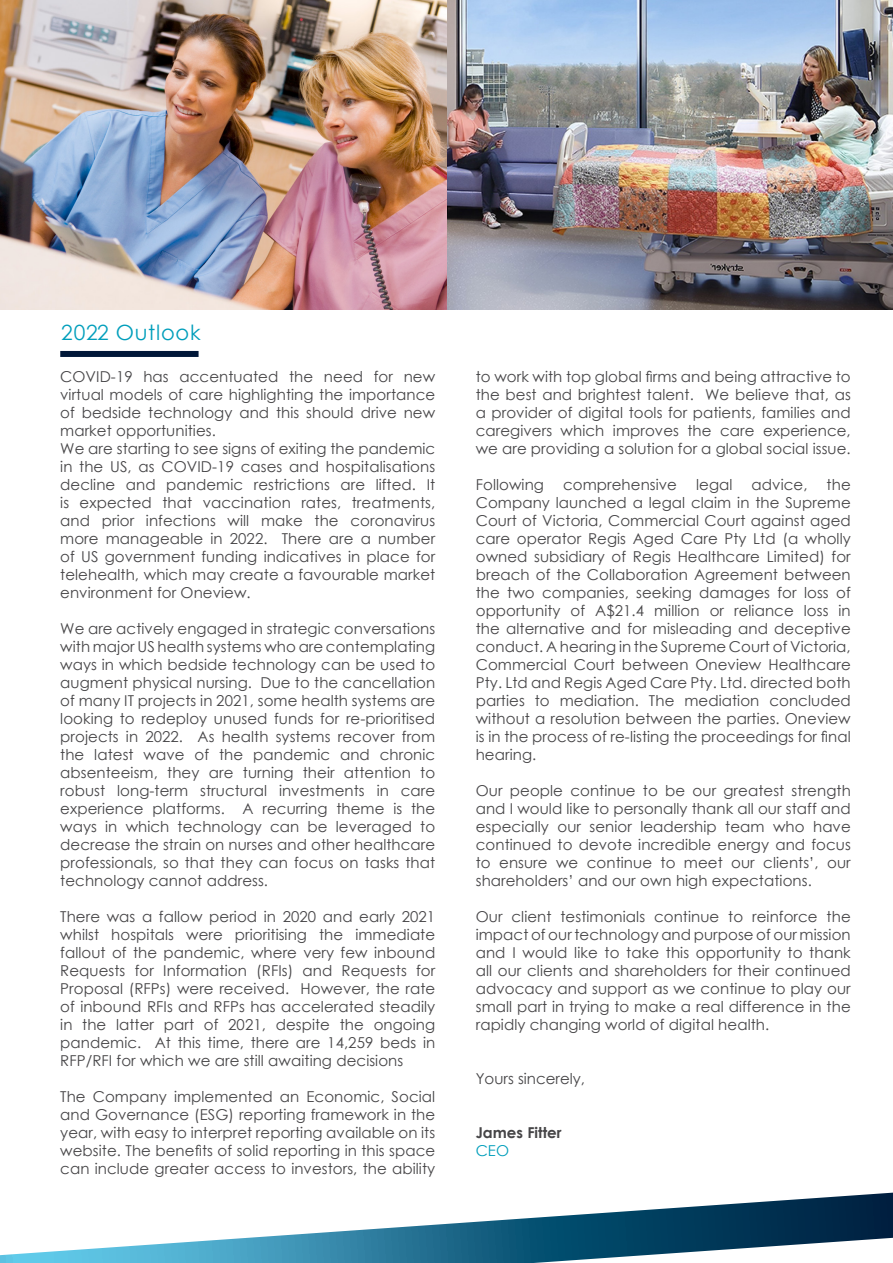
<style>
.page{position:relative;width:893px;height:1263px;background:#fff}
.page>*{position:absolute;margin:0;border:0;box-sizing:border-box;transform-origin:0 0}
.t1{font:21px "Century Gothic";letter-spacing:.035em;color:#009ebb}
.t2{font:15px/18px "Century Gothic";letter-spacing:.005em;color:#464547;text-align:justify}
.t3{font:700 15px "Century Gothic";color:#464547}
.t4{font:15px "Century Gothic";color:#009ebb}
</style>
<div class="page">
<svg style="left:0;top:1192px;width:893px;height:71px"></svg>
<img style="left:0;top:0;width:893px;height:310px">
<div style="left:60px;top:351px;width:139px;height:6px;background:#001738"></div>
<h1 class="t1" style="left:61px;top:317px;width:141px">2022 Outlook</h1>
<p class="t2" style="left:60px;top:367px;width:377px;text-align:left">COVID-19 has accentuated the need for new virtual models of care highlighting the importance of bedside technology and this should drive new market opportunities.<br>We are starting to see signs of exiting the pandemic in the US, as COVID-19 cases and hospitalisations decline and pandemic restrictions are lifted. It is expected that vaccination rates, treatments, and prior infections will make the coronavirus more manageable in 2022. There are a number of US government funding indicatives in place for telehealth, which may create a favourable market environment for Oneview.</p>
<p class="t2" style="left:60px;top:619px;width:377px">We are actively engaged in strategic conversations with major US health systems who are contemplating ways in which bedside technology can be used to augment physical nursing. Due to the cancellation of many IT projects in 2021, some health systems are looking to redeploy unused funds for re-prioritised projects in 2022. As health systems recover from the latest wave of the pandemic and chronic absenteeism, they are turning their attention to robust long-term structural investments in care experience platforms. A recurring theme is the ways in which technology can be leveraged to decrease the strain on nurses and other healthcare professionals, so that they can focus on tasks that technology cannot address.</p>
<p class="t2" style="left:60px;top:907px;width:377px">There was a fallow period in 2020 and early 2021 whilst hospitals were prioritising the immediate fallout of the pandemic, where very few inbound Requests for Information (RFIs) and Requests for Proposal (RFPs) were received. However, the rate of inbound RFIs and RFPs has accelerated steadily in the latter part of 2021, despite the ongoing pandemic. At this time, there are 14,259 beds in RFP/RFI for which we are still awaiting decisions</p>
<p class="t2" style="left:60px;top:1087px;width:376px">The Company implemented an Economic, Social and Governance (ESG) reporting framework in the year, with easy to interpret reporting available on its website. The benefits of solid reporting in this space can include greater access to investors, the ability</p>
<p class="t2" style="left:476px;top:367px;width:377px">to work with top global firms and being attractive to the best and brightest talent. We believe that, as a provider of digital tools for patients, families and caregivers which improves the care experience, we are providing a solution for a global social issue.</p>
<p class="t2" style="left:476px;top:475px;width:70px">Following</p>
<p class="t2" style="left:563px;top:475px;width:115px">comprehensive</p>
<p class="t2" style="left:696px;top:475px;width:38px">legal</p>
<p class="t2" style="left:752px;top:475px;width:57px">advice,</p>
<p class="t2" style="left:476px;top:475px;width:377px;text-indent:351px">the Company launched a legal claim in the Supreme Court of Victoria, Commercial Court against aged care operator Regis Aged Care Pty Ltd (a wholly owned subsidiary of Regis Healthcare Limited) for breach of the Collaboration Agreement between the two companies, seeking damages for loss of opportunity of A$21.4 million or reliance loss in the alternative and for misleading and deceptive conduct. A hearing in the Supreme Court of Victoria, Commercial Court between Oneview Healthcare Pty. Ltd and Regis Aged Care Pty. Ltd. directed both parties to mediation. The mediation concluded without a resolution between the parties. Oneview is in the process of re-listing the proceedings for final hearing.</p>
<p class="t2" style="left:476px;top:781px;width:377px">Our people continue to be our greatest strength and I would like to personally thank all our staff and especially our senior leadership team who have continued to devote incredible energy and focus to ensure we continue to meet our clients’, our shareholders’ and our own high expectations.</p>
<p class="t2" style="left:476px;top:907px;width:376px">Our client testimonials continue to reinforce the impact of our technology and purpose of our mission and I would like to take this opportunity to thank all our clients and shareholders for their continued advocacy and support as we continue to play our small part in trying to make a real difference in the rapidly changing world of digital health.</p>
<p class="t2" style="left:476px;top:1069px;width:111px">Yours sincerely,</p>
<p class="t3" style="left:476px;top:1121px;width:87px">James Fitter</p>
<p class="t4" style="left:476px;top:1140px;width:35px">CEO</p>
</div>
